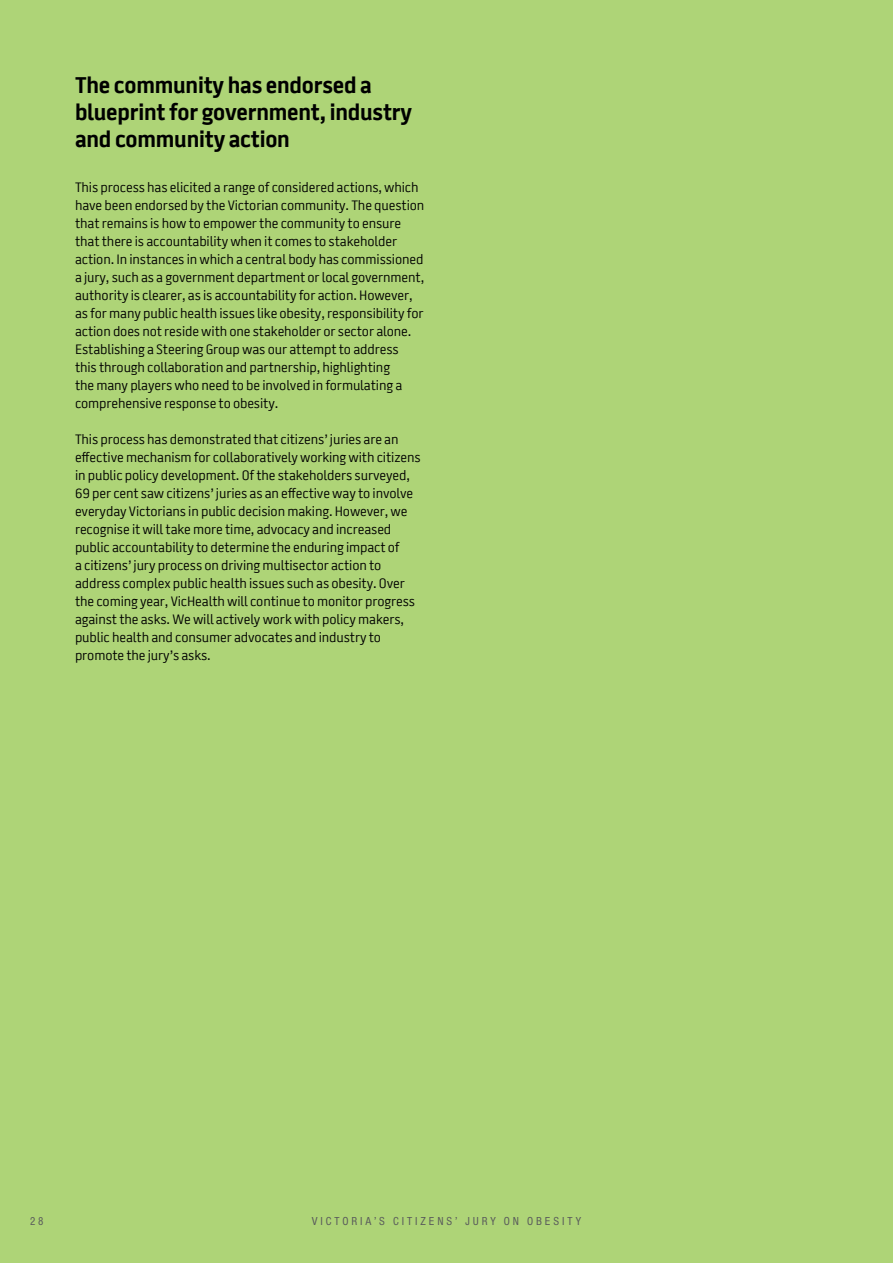
<style>
.page{position:relative;width:893px;height:1263px;background:#aed477}
.page>*{position:absolute;margin:0;border:0;box-sizing:border-box;transform-origin:0 0}
.t1{font:700 22.5px/27px "Battersea 2011";letter-spacing:-.01em;color:#000}
.t2{font:13.5px/18px "Battersea 2011";letter-spacing:-.01em;color:#000}
.t3{font:12px "Nimbus San Con";letter-spacing:.24em;color:#58595b}
</style>
<div class="page">
<h1 class="t1" style="left:75px;top:73px;width:339px">The community has endorsed a blueprint for government, industry and community action</h1>
<p class="t2" style="left:75px;top:179px;width:351px">This process has elicited a range of considered actions, which have been endorsed by the Victorian community. The question that remains is how to empower the community to ensure that there is accountability when it comes to stakeholder action. In instances in which a central body has commissioned a jury, such as a government department or local government, authority is clearer, as is accountability for action. However, as for many public health issues like obesity, responsibility for action does not reside with one stakeholder or sector alone.<br>Establishing a Steering Group was our attempt to address<br>this through collaboration and partnership, highlighting<br>the many players who need to be involved in formulating a comprehensive response to obesity.</p>
<p class="t2" style="left:75px;top:431px;width:347px">This process has demonstrated that citizens’ juries are an effective mechanism for collaboratively working with citizens in public policy development. Of the stakeholders surveyed, 69 per cent saw citizens’ juries as an effective way to involve everyday Victorians in public decision making. However, we recognise it will take more time, advocacy and increased public accountability to determine the enduring impact of<br>a citizens’ jury process on driving multisector action to address complex public health issues such as obesity. Over the coming year, VicHealth will continue to monitor progress against the asks. We will actively work with policy makers, public health and consumer advocates and industry to promote the jury’s asks.</p>
<p class="t3" style="left:30px;top:1214px;width:15px">28</p>
<p class="t3" style="left:312px;top:1214px;width:271px">VICTORIA’S CITIZENS’ JURY ON OBESITY</p>
</div>
